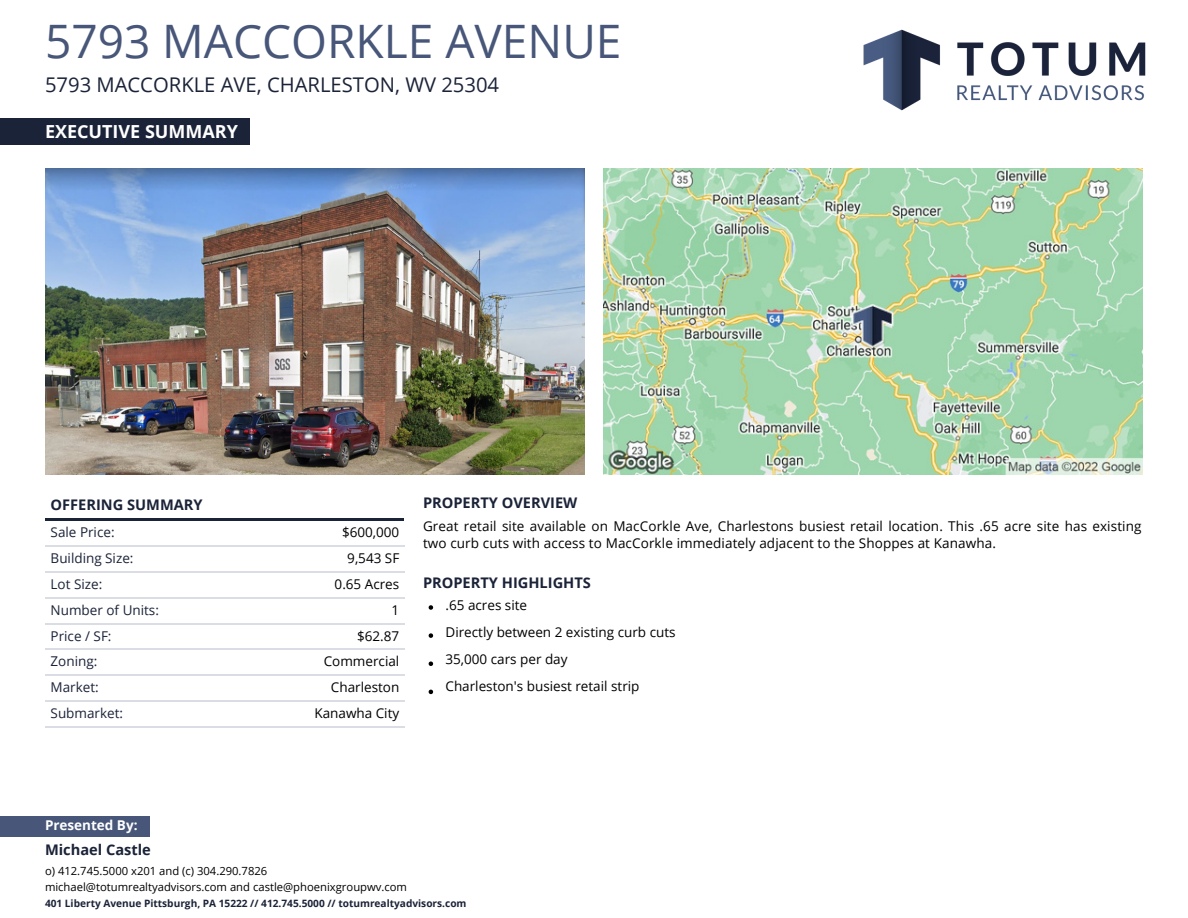
<style>
.page{position:relative;width:1188px;height:918px;background:#fff}
.page>*{position:absolute;margin:0;border:0;box-sizing:border-box;transform-origin:0 0}
.t1{font:46.2px "Open Sans";color:#475679}
.t2{font:20.25px "Open Sans";color:#1b2338}
.t3{font:700 18px "Open Sans";color:#fff}
.t4{font:700 14.7px "Open Sans";color:#1b2338}
.t5{font:13.5px/25.8px "Open Sans";letter-spacing:.01em;color:#000}
.t6{font:13.5px/25.8px "Open Sans";color:#1b2338}
.t7{font:700 13.5px "Open Sans";color:#fff}
.t8{font:11.25px/15.8px "Open Sans";color:#000}
.t9{font:700 10.2px "Open Sans";color:#1b2338}
</style>
<div class="page">
<div style="left:0;top:817px;width:150px;height:20px;background:#475679"></div>
<img style="left:45px;top:169px;width:540px;height:306px">
<img style="left:603px;top:169px;width:540px;height:306px">
<div style="left:0;top:118px;width:250px;height:27px;background:#1b2338"></div>
<hr style="left:45px;top:519px;width:359px;height:2px;background:#1b2338">
<hr style="left:225px;top:726px;width:180px;height:2px;background:#dadde4">
<hr style="left:45px;top:726px;width:180px;height:2px;background:#dadde4">
<hr style="left:225px;top:701px;width:180px;height:1px;background:#dadde4">
<hr style="left:45px;top:701px;width:180px;height:1px;background:#dadde4">
<hr style="left:225px;top:675px;width:180px;height:1px;background:#dadde4">
<hr style="left:45px;top:675px;width:180px;height:1px;background:#dadde4">
<hr style="left:225px;top:649px;width:180px;height:1px;background:#dadde4">
<hr style="left:45px;top:649px;width:180px;height:1px;background:#dadde4">
<hr style="left:225px;top:623px;width:180px;height:1px;background:#dadde4">
<hr style="left:45px;top:623px;width:180px;height:1px;background:#dadde4">
<hr style="left:225px;top:597px;width:180px;height:1px;background:#dadde4">
<hr style="left:45px;top:597px;width:180px;height:1px;background:#dadde4">
<hr style="left:225px;top:571px;width:180px;height:1px;background:#dadde4">
<hr style="left:45px;top:571px;width:180px;height:1px;background:#dadde4">
<hr style="left:225px;top:546px;width:180px;height:1px;background:#dadde4">
<hr style="left:45px;top:546px;width:180px;height:1px;background:#dadde4">
<svg style="left:429px;top:605px;width:4px;height:5px"></svg>
<svg style="left:429px;top:633px;width:4px;height:5px"></svg>
<svg style="left:429px;top:662px;width:4px;height:4px"></svg>
<svg style="left:429px;top:690px;width:4px;height:4px"></svg>
<img style="left:863px;top:29px;width:283px;height:82px">
<h1 class="t1" style="left:45px;top:9px;width:578px">5793 MACCORKLE AVENUE</h1>
<h2 class="t2" style="left:45px;top:70px;width:456px">5793 MACCORKLE AVE, CHARLESTON, WV 25304</h2>
<h3 class="t3" style="left:45px;top:118px;width:194px">EXECUTIVE SUMMARY</h3>
<p class="t4" style="left:51px;top:495px;width:154px">OFFERING SUMMARY</p>
<p class="t4" style="left:423px;top:492px;width:156px">PROPERTY OVERVIEW</p>
<p class="t6" style="left:51px;top:519px;width:110px">Sale Price:<br>Building Size:<br>Lot Size:<br>Number of Units:<br>Price / SF:<br>Zoning:<br>Market:<br>Submarket:</p>
<p class="t5" style="left:314px;top:519px;width:86px;text-align:right">$600,000<br>9,543 SF<br>0.65 Acres<br>1<br>$62.87<br>Commercial<br>Charleston<br>Kanawha City</p>
<p class="t5" style="left:423px;top:517px;width:720px;line-height:16.8px">Great retail site available on MacCorkle Ave, Charlestons busiest retail location. This .65 acre site has existing two curb cuts with access to MacCorkle immediately adjacent to the Shoppes at Kanawha.</p>
<p class="t4" style="left:423px;top:572px;width:170px">PROPERTY HIGHLIGHTS</p>
<p class="t5" style="left:446px;top:591px;width:232px;line-height:27px">.65 acres site<br>Directly between 2 existing curb cuts<br>35,000 cars per day<br>Charleston's busiest retail strip</p>
<p class="t7" style="left:45px;top:815px;width:94px">Presented By:</p>
<p class="t4" style="left:45px;top:839px;width:107px">Michael Castle</p>
<p class="t8" style="left:45px;top:863px;width:364px">o) 412.745.5000 x201 and (c) 304.290.7826 michael@totumrealtyadvisors.com and castle@phoenixgroupwv.com</p>
<p class="t9" style="left:45px;top:896px;width:423px">401 Liberty Avenue Pittsburgh, PA 15222 // 412.745.5000 // totumrealtyadvisors.com</p>
</div>
